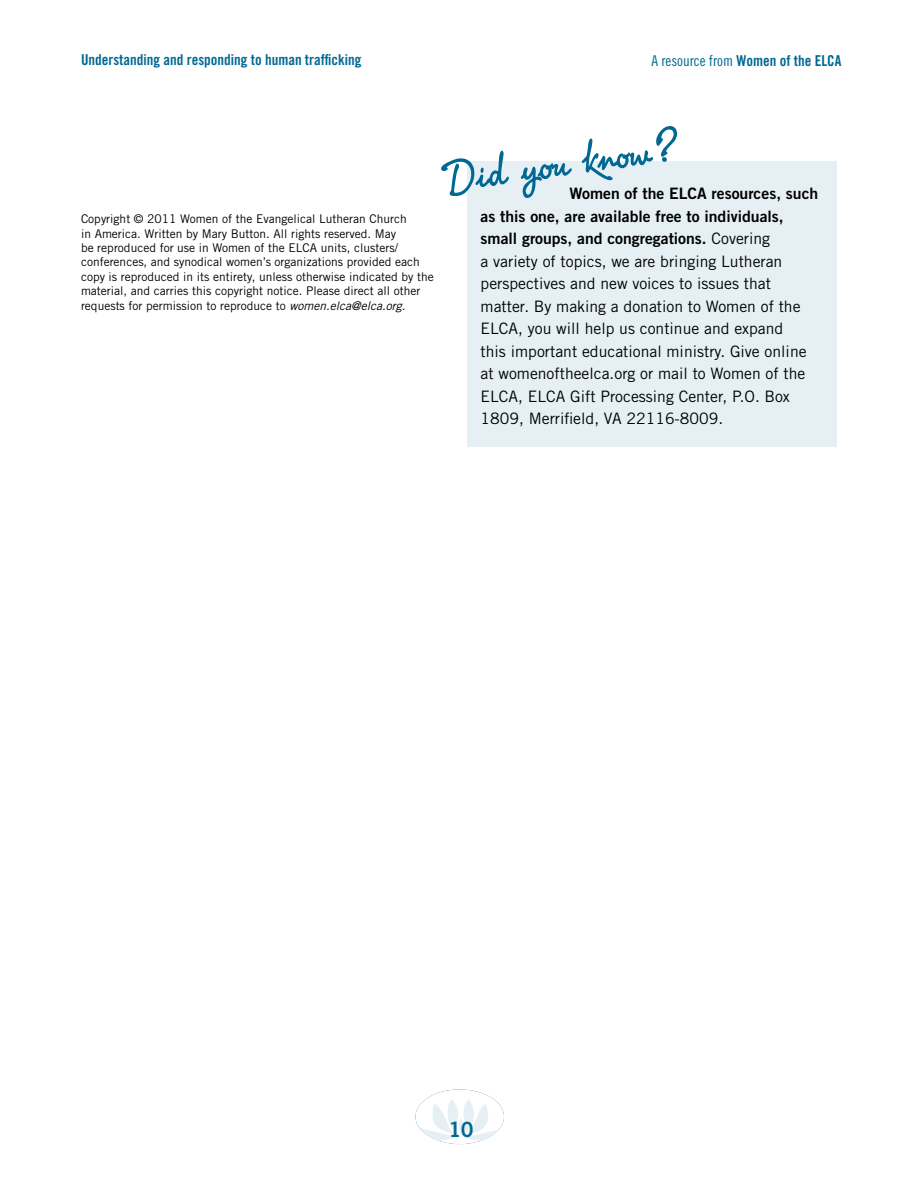
<style>
.page{position:relative;width:918px;height:1188px;background:#fff}
.page>*{position:absolute;margin:0;border:0;box-sizing:border-box;transform-origin:0 0}
.t1{font:48px "PR8 Charade";color:#006892}
.t2{font:21px "Trade Gothic Bold Two";color:#006892}
.t3{font:15.75px/22.5px "Trade Gothic";color:#000}
.t4{font:15.75px/22.5px "Trade Gothic Bold Two";color:#000}
.t5{font:15px "Trade Gothic Bold Cond Twenty";color:#006892}
.t6{font:12px/14.4px "Trade Gothic";color:#000}
.s1{font-family:"Trade Gothic Cond Eighteen"}
.s2{font-family:"Trade Gothic"}
.s3{font-style:italic}
</style>
<div class="page">
<svg style="left:416px;top:1089px;width:88px;height:55px"></svg>
<div style="left:467px;top:162px;width:370px;height:285px;background:#e6f0f4"></div>
<p class="t5" style="left:81px;top:51px;width:282px">Understanding and responding to human trafficking</p>
<p class="t5" style="left:651px;top:51px;width:191px"><span class="s1">A resource from</span> Women of the ELCA</p>
<h1 class="t1" style="left:436px;top:146px;width:240px;rotate:-8deg">Did you know?</h1>
<h3 class="t4" style="left:481px;top:182px;width:339px;text-indent:89px">Women of the ELCA resources, such as this one, are available free to individuals, small groups, and congregations. <span class="s2">Covering</span></h3>
<p class="t3" style="left:481px;top:250px;width:328px">a variety of topics, we are bringing Lutheran perspectives and new voices to issues that matter. By making a donation to Women of the ELCA, you will help us continue and expand this important educational ministry. Give online at womenoftheelca.org or mail to Women of the ELCA, ELCA Gift Processing Center, P.O. Box 1809, Merrifield, VA 22116-8009.</p>
<p class="t6" style="left:81px;top:212px;width:354px">Copyright © 2011 Women of the Evangelical Lutheran Church<br>in America. Written by Mary Button. All rights reserved. May<br>be reproduced for use in Women of the ELCA units, clusters/ conferences, and synodical women’s organizations provided each copy is reproduced in its entirety, unless otherwise indicated by the material, and carries this copyright notice. Please direct all other requests for permission to reproduce to <span class="s3">women.elca@elca.org.</span></p>
<h2 class="t2" style="left:448px;top:1116px;width:27px">10</h2>
</div>
